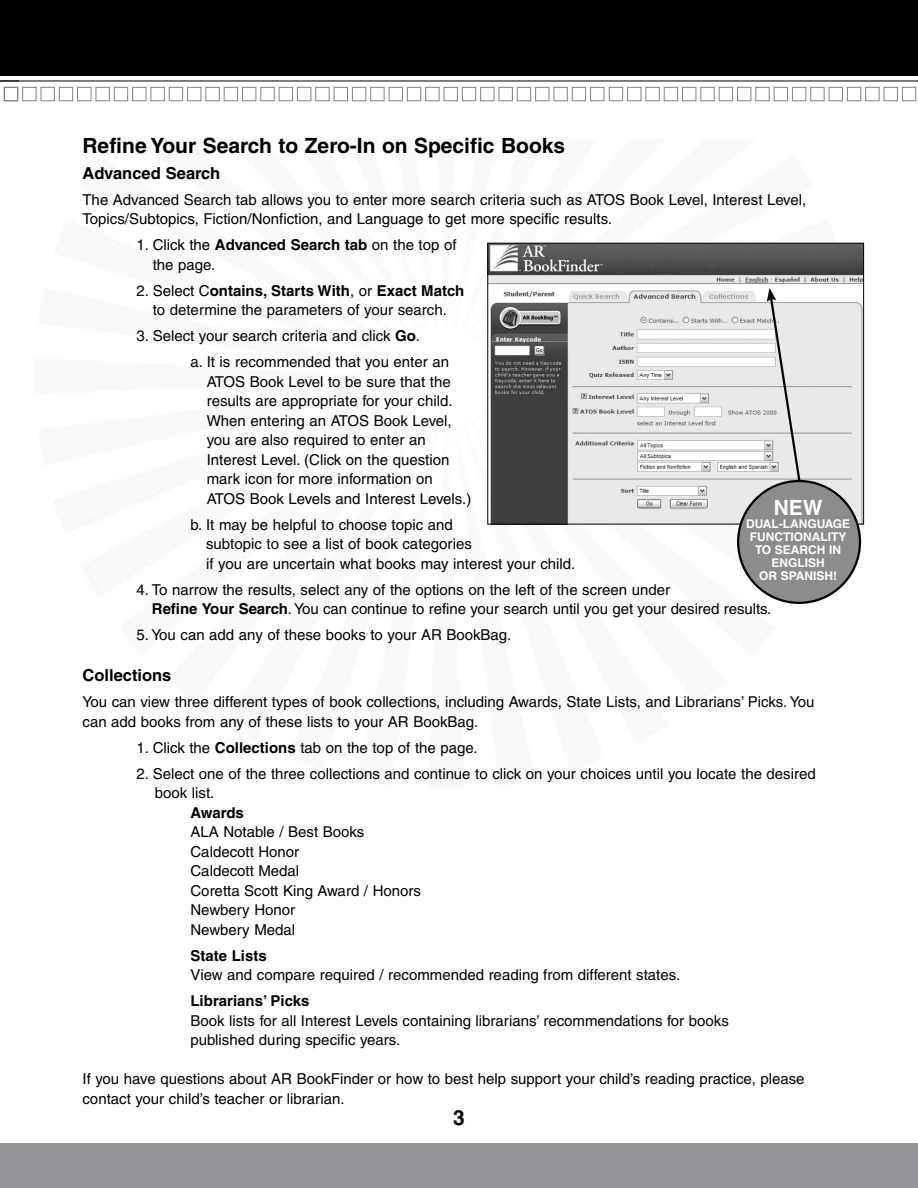
<style>
.page{position:relative;width:918px;height:1188px;background:#fff}
.page>*{position:absolute;margin:0;border:0;box-sizing:border-box;transform-origin:0 0}
.t1{font:700 21px "Helvetica";color:#000}
.t2{font:700 21px "Helvetica";color:#fff}
.t3{font:700 16.5px "Helvetica";color:#000}
.t4{font:15px/19.5px "Helvetica";color:#000}
.t5{font:700 15px "Helvetica";color:#000}
.t6{font:700 12px/13px "Helvetica";color:#fff;text-align:center}
.s1{font-weight:700}
</style>
<div class="page">
<div style="left:0;top:1143px;width:918px;height:45px;background:#939598"></div>
<div style="left:0;top:0;width:918px;height:76px;background:#000"></div>
<div style="left:572px;top:87px;width:14px;height:14px;border:1px solid #808285"></div>
<div style="left:590px;top:87px;width:14px;height:14px;border:1px solid #808285"></div>
<div style="left:554px;top:87px;width:14px;height:14px;border:1px solid #808285"></div>
<div style="left:535px;top:87px;width:14px;height:14px;border:1px solid #808285"></div>
<div style="left:517px;top:87px;width:14px;height:14px;border:1px solid #808285"></div>
<div style="left:499px;top:87px;width:14px;height:14px;border:1px solid #808285"></div>
<div style="left:480px;top:87px;width:14px;height:14px;border:1px solid #808285"></div>
<div style="left:462px;top:87px;width:14px;height:14px;border:1px solid #808285"></div>
<div style="left:444px;top:87px;width:14px;height:14px;border:1px solid #808285"></div>
<div style="left:425px;top:87px;width:14px;height:14px;border:1px solid #808285"></div>
<div style="left:407px;top:87px;width:14px;height:14px;border:1px solid #808285"></div>
<div style="left:389px;top:87px;width:14px;height:14px;border:1px solid #808285"></div>
<div style="left:370px;top:87px;width:14px;height:14px;border:1px solid #808285"></div>
<div style="left:352px;top:87px;width:14px;height:14px;border:1px solid #808285"></div>
<div style="left:334px;top:87px;width:14px;height:14px;border:1px solid #808285"></div>
<div style="left:315px;top:87px;width:14px;height:14px;border:1px solid #808285"></div>
<div style="left:297px;top:87px;width:14px;height:14px;border:1px solid #808285"></div>
<div style="left:279px;top:87px;width:14px;height:14px;border:1px solid #808285"></div>
<div style="left:261px;top:87px;width:14px;height:14px;border:1px solid #808285"></div>
<div style="left:242px;top:87px;width:14px;height:14px;border:1px solid #808285"></div>
<div style="left:224px;top:87px;width:14px;height:14px;border:1px solid #808285"></div>
<div style="left:206px;top:87px;width:14px;height:14px;border:1px solid #808285"></div>
<div style="left:187px;top:87px;width:14px;height:14px;border:1px solid #808285"></div>
<div style="left:169px;top:87px;width:14px;height:14px;border:1px solid #808285"></div>
<div style="left:151px;top:87px;width:14px;height:14px;border:1px solid #808285"></div>
<div style="left:132px;top:87px;width:14px;height:14px;border:1px solid #808285"></div>
<div style="left:114px;top:87px;width:14px;height:14px;border:1px solid #808285"></div>
<div style="left:96px;top:87px;width:14px;height:14px;border:1px solid #808285"></div>
<div style="left:77px;top:87px;width:14px;height:14px;border:1px solid #808285"></div>
<div style="left:59px;top:87px;width:14px;height:14px;border:1px solid #808285"></div>
<div style="left:41px;top:87px;width:14px;height:14px;border:1px solid #808285"></div>
<div style="left:22px;top:87px;width:14px;height:14px;border:1px solid #808285"></div>
<div style="left:4px;top:87px;width:14px;height:14px;border:1px solid #808285"></div>
<div style="left:902px;top:87px;width:14px;height:14px;border:1px solid #808285"></div>
<div style="left:884px;top:87px;width:14px;height:14px;border:1px solid #808285"></div>
<div style="left:865px;top:87px;width:14px;height:14px;border:1px solid #808285"></div>
<div style="left:847px;top:87px;width:14px;height:14px;border:1px solid #808285"></div>
<div style="left:829px;top:87px;width:14px;height:14px;border:1px solid #808285"></div>
<div style="left:810px;top:87px;width:14px;height:14px;border:1px solid #808285"></div>
<div style="left:792px;top:87px;width:14px;height:14px;border:1px solid #808285"></div>
<div style="left:774px;top:87px;width:14px;height:14px;border:1px solid #808285"></div>
<div style="left:756px;top:87px;width:13px;height:14px;border:1px solid #808285"></div>
<div style="left:737px;top:87px;width:14px;height:14px;border:1px solid #808285"></div>
<div style="left:719px;top:87px;width:14px;height:14px;border:1px solid #808285"></div>
<div style="left:701px;top:87px;width:14px;height:14px;border:1px solid #808285"></div>
<div style="left:682px;top:87px;width:14px;height:14px;border:1px solid #808285"></div>
<div style="left:664px;top:87px;width:14px;height:14px;border:1px solid #808285"></div>
<div style="left:646px;top:87px;width:14px;height:14px;border:1px solid #808285"></div>
<div style="left:627px;top:87px;width:14px;height:14px;border:1px solid #808285"></div>
<div style="left:609px;top:87px;width:14px;height:14px;border:1px solid #808285"></div>
<hr style="left:0;top:81px;width:918px;height:1px;background:#000">
<img style="left:489px;top:245px;width:373px;height:277px">
<div style="left:487px;top:243px;width:377px;height:281px;border:1px solid #000"></div>
<svg style="left:767px;top:288px;width:37px;height:202px;background:#d7d7d7"></svg>
<div style="left:738px;top:481px;width:122px;height:122px;background:#8a8c8e;border-radius:50%"></div>
<div style="left:737px;top:480px;width:124px;height:124px;border:2px solid #000;border-radius:50%"></div>
<h1 class="t1" style="left:82px;top:133px;width:484px">Refine Your Search to Zero-In on Specific Books</h1>
<p class="t3" style="left:82px;top:163px;width:139px">Advanced Search</p>
<p class="t4" style="left:82px;top:190px;width:725px">The Advanced Search tab allows you to enter more search criteria such as ATOS Book Level, Interest Level,<br>Topics/Subtopics, Fiction/Nonfiction, and Language to get more specific results.</p>
<p class="t4" style="left:153px;top:235px;width:305px;text-indent:-16px">1. Click the <span class="s1">Advanced Search tab</span> on the top of the page.</p>
<p class="t4" style="left:137px;top:281px;width:329px;text-align:center">2. Select C<span class="s1">ontains, Starts With</span>, or <span class="s1">Exact Match </span>to determine the parameters of your search.</p>
<p class="t4" style="left:191px;top:323px;width:260px;line-height:26px;text-indent:-54px">3. Select your search criteria and click <span class="s1">Go</span>.<br>a. It is recommended that you enter an</p>
<p class="t4" style="left:207px;top:372px;width:266px">ATOS Book Level to be sure that the results are appropriate for your child.<br>When entering an ATOS Book Level, you are also required to enter an Interest Level. (Click on the question mark icon for more information on ATOS Book Levels and Interest Levels.)</p>
<p class="t4" style="left:206px;top:515px;width:371px;text-indent:-16px">b. It may be helpful to choose topic and<br>subtopic to see a list of book categories<br>if you are uncertain what books may interest your child.</p>
<p class="t4" style="left:152px;top:580px;width:621px;text-indent:-15px">4. To narrow the results, select any of the options on the left of the screen under<br><span class="s1">Refine Your Search</span>.You can continue to refine your search until you get your desired results.</p>
<p class="t4" style="left:137px;top:625px;width:376px">5. You can add any of these books to your AR BookBag.</p>
<p class="t3" style="left:82px;top:665px;width:90px">Collections</p>
<p class="t4" style="left:82px;top:692px;width:733px">You can view three different types of book collections, including Awards, State Lists, and Librarians’ Picks. You can add books from any of these lists to your AR BookBag.</p>
<p class="t4" style="left:136px;top:738px;width:343px">1. Click the <span class="s1">Collections</span> tab on the top of the page.</p>
<p class="t4" style="left:155px;top:764px;width:662px;text-indent:-18px">2. Select one of the three collections and continue to click on your choices until you locate the desired book list.</p>
<p class="t5" style="left:190px;top:803px;width:55px">Awards</p>
<p class="t4" style="left:190px;top:822px;width:232px">ALA Notable / Best Books<br>Caldecott Honor<br>Caldecott Medal<br>Coretta Scott King Award / Honors<br>Newbery Honor<br>Newbery Medal</p>
<p class="t5" style="left:190px;top:946px;width:78px">State Lists</p>
<p class="t4" style="left:190px;top:965px;width:491px">View and compare required / recommended reading from different states.</p>
<p class="t5" style="left:190px;top:992px;width:120px">Librarians’ Picks</p>
<p class="t4" style="left:190px;top:1010px;width:540px">Book lists for all Interest Levels containing librarians’ recommendations for books published during specific years.</p>
<p class="t4" style="left:82px;top:1069px;width:724px">If you have questions about AR BookFinder or how to best help support your child’s reading practice, please contact your child’s teacher or librarian.</p>
<h1 class="t1" style="left:453px;top:1105px;width:13px">3</h1>
<h1 class="t2" style="left:774px;top:495px;width:50px">NEW</h1>
<p class="t6" style="left:746px;top:517px;width:106px">DUAL-LANGUAGE<br>FUNCTIONALITY<br>TO SEARCH IN<br>ENGLISH<br>OR SPANISH!</p>
</div>
